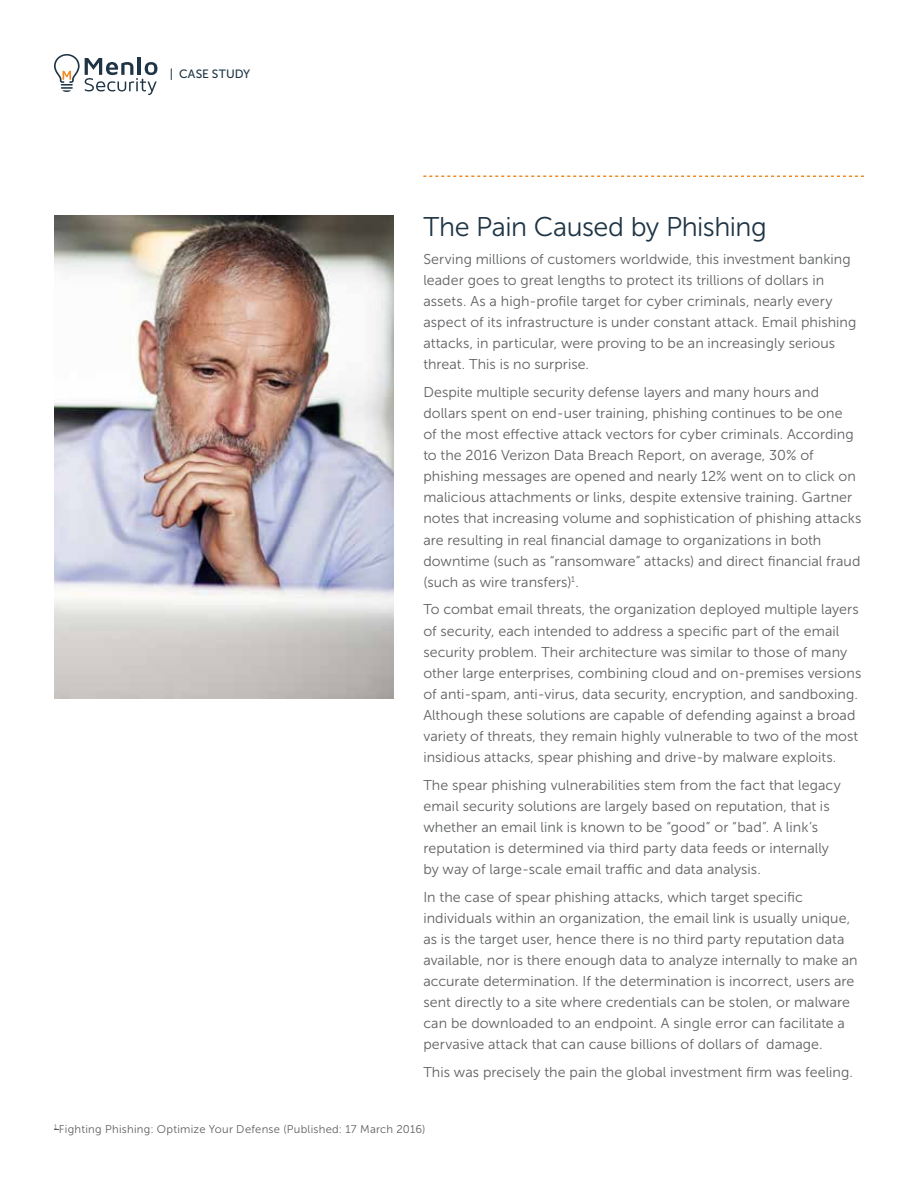
<style>
.page{position:relative;width:918px;height:1188px;background:#fff}
.page>*{position:absolute;margin:0;border:0;box-sizing:border-box;transform-origin:0 0}
.t1{font:27px "Museo Sans 300";letter-spacing:-.02em;color:#1f3545}
.t2{font:14.25px/21px "Museo Sans 300";letter-spacing:.005em;color:#5f6062}
.t3{font:11.25px "Museo Sans 300";letter-spacing:.02em;color:#5f6062}
</style>
<div class="page">
<img style="left:54px;top:216px;width:339px;height:482px">
<svg style="left:423px;top:176px;width:441px;height:1px"></svg>
<svg style="left:54px;top:54px;width:103px;height:41px"></svg>
<h1 class="t1" style="left:423px;top:212px;width:345px">The Pain Caused by Phishing</h1>
<p class="t2" style="left:423px;top:249px;width:435px">Serving millions of customers worldwide, this investment banking leader goes to great lengths to protect its trillions of dollars in assets. As a high-profile target for cyber criminals, nearly every aspect of its infrastructure is under constant attack. Email phishing attacks, in particular, were proving to be an increasingly serious threat. This is no surprise.</p>
<p class="t2" style="left:423px;top:382px;width:440px">Despite multiple security defense layers and many hours and dollars spent on end-user training, phishing continues to be one<br>of the most effective attack vectors for cyber criminals. According to the 2016 Verizon Data Breach Report, on average, 30% of phishing messages are opened and nearly 12% went on to click on malicious attachments or links, despite extensive training. Gartner notes that increasing volume and sophistication of phishing attacks are resulting in real financial damage to organizations in both downtime (such as “ransomware” attacks) and direct financial fraud (such as wire transfers)<sup>1</sup>.</p>
<p class="t2" style="left:423px;top:599px;width:440px">To combat email threats, the organization deployed multiple layers of security, each intended to address a specific part of the email security problem. Their architecture was similar to those of many other large enterprises, combining cloud and on-premises versions of anti-spam, anti-virus, data security, encryption, and sandboxing.<br>Although these solutions are capable of defending against a broad variety of threats, they remain highly vulnerable to two of the most insidious attacks, spear phishing and drive-by malware exploits.</p>
<p class="t2" style="left:423px;top:774px;width:419px">The spear phishing vulnerabilities stem from the fact that legacy email security solutions are largely based on reputation, that is whether an email link is known to be “good” or “bad”. A link’s reputation is determined via third party data feeds or internally by way of large-scale email traffic and data analysis.</p>
<p class="t2" style="left:423px;top:887px;width:436px">In the case of spear phishing attacks, which target specific individuals within an organization, the email link is usually unique, as is the target user, hence there is no third party reputation data available, nor is there enough data to analyze internally to make an accurate determination. If the determination is incorrect, users are sent directly to a site where credentials can be stolen, or malware can be downloaded to an endpoint. A single error can facilitate a pervasive attack that can cause billions of dollars of damage.</p>
<p class="t2" style="left:423px;top:1062px;width:431px">This was precisely the pain the global investment firm was feeling.</p>
<p class="t3" style="left:54px;top:1123px;width:373px"><sup>1</sup> Fighting Phishing: Optimize Your Defense (Published: 17 March 2016)</p>
</div>
